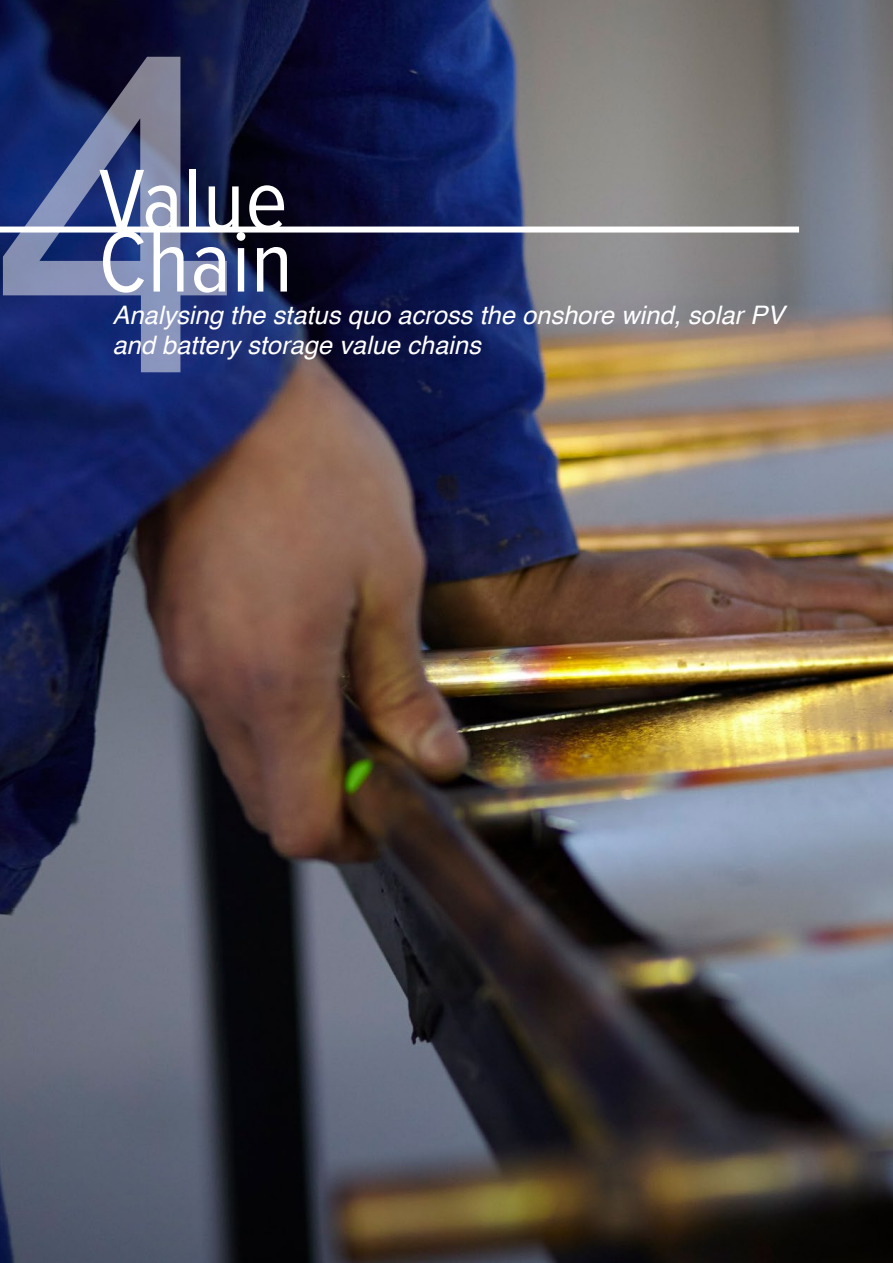
<style>
.page{position:relative;width:893px;height:1263px;background:#fff}
.page>*{position:absolute;margin:0;border:0;box-sizing:border-box;transform-origin:0 0}
.t1{font:450px "Helvetica";color:#fff}
.t2{font:90px "Proxima Nova Cond";letter-spacing:.01em;color:#fff}
.t3{font:italic 25.5px/30px "Helvetica";color:#fff}
</style>
<div class="page">
<img style="left:0;top:0;width:893px;height:1263px">
<svg style="left:0;top:227px;width:799px;height:6px"></svg>
<h1 class="t1" style="left:-9px;top:-133px;width:252px">4</h1>
<h2 class="t2" style="left:99px;top:134px;width:190px">Value</h2>
<h2 class="t2" style="left:99px;top:195px;width:196px">Chain</h2>
<p class="t3" style="left:112px;top:301px;width:673px">Analysing the status quo across the onshore wind, solar PV and battery storage value chains</p>
</div>
